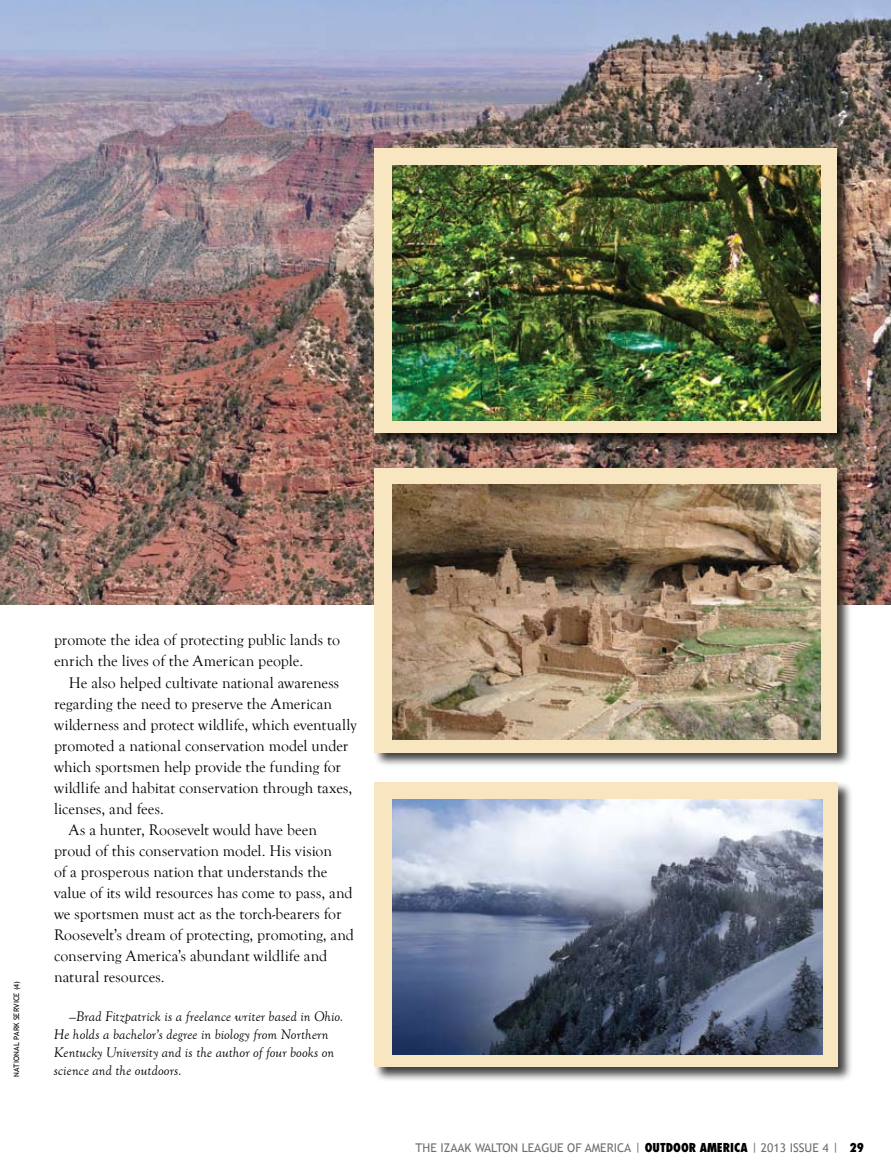
<style>
.page{position:relative;width:891px;height:1175px;background:#fff}
.page>*{position:absolute;margin:0;border:0;box-sizing:border-box;transform-origin:0 0}
.t1{font:15.75px/21px "Goudy Old Style T";color:#000}
.t2{font:italic 14.25px/18px "Goudy Old Style T";letter-spacing:.01em;color:#000}
.t3{font:12px "Trebuchet MS";color:#6d6f71}
.t4{font:7.5px "Trebuchet MS";color:#000}
.s1{font-family:"Futura Std";font-weight:800;font-stretch:condensed;color:#000}
</style>
<div class="page">
<img style="left:0;top:0;width:891px;height:604px">
<div style="left:374px;top:781px;width:480px;height:301px;background:#000;opacity:.75"></div>
<div style="left:375px;top:782px;width:463px;height:284px;background:#f7e6bf"></div>
<img style="left:393px;top:799px;width:430px;height:255px">
<div style="left:374px;top:467px;width:479px;height:300px;background:#000;opacity:.75"></div>
<div style="left:375px;top:468px;width:462px;height:284px;background:#f7e6bf"></div>
<img style="left:393px;top:485px;width:427px;height:254px">
<div style="left:374px;top:148px;width:479px;height:300px;background:#000;opacity:.75"></div>
<div style="left:375px;top:148px;width:462px;height:285px;background:#f7e6bf"></div>
<img style="left:393px;top:166px;width:427px;height:254px">
<p class="t4" style="left:12px;top:1076px;width:97px;rotate:-90deg">National Park Service (4)</p>
<p class="t1" style="left:54px;top:630px;width:287px">promote the idea of protecting public lands to enrich the lives of the American people.</p>
<p class="t1" style="left:69px;top:672px;width:272px">He also helped cultivate national awareness</p>
<p class="t1" style="left:54px;top:693px;width:280px">regarding the need to preserve the American</p>
<p class="t1" style="left:54px;top:714px;width:304px">wilderness and protect wildlife, which eventually</p>
<p class="t1" style="left:54px;top:735px;width:296px">promoted a national conservation model under</p>
<p class="t1" style="left:54px;top:756px;width:289px">which sportsmen help provide the funding for</p>
<p class="t1" style="left:54px;top:777px;width:300px">wildlife and habitat conservation through taxes,</p>
<p class="t1" style="left:54px;top:798px;width:111px">licenses, and fees.</p>
<p class="t1" style="left:69px;top:819px;width:250px">As a hunter, Roosevelt would have been</p>
<p class="t1" style="left:54px;top:840px;width:280px">proud of this conservation model. His vision</p>
<p class="t1" style="left:54px;top:861px;width:275px">of a prosperous nation that understands the</p>
<p class="t1" style="left:54px;top:882px;width:300px">value of its wild resources has come to pass, and</p>
<p class="t1" style="left:54px;top:903px;width:289px">we sportsmen must act as the torch-bearers for</p>
<p class="t1" style="left:54px;top:924px;width:302px">Roosevelt’s dream of protecting, promoting, and</p>
<p class="t1" style="left:54px;top:945px;width:275px">conserving America’s abundant wildlife and</p>
<p class="t1" style="left:54px;top:966px;width:112px">natural resources.</p>
<p class="t2" style="left:54px;top:1007px;width:291px;text-indent:15px">—Brad Fitzpatrick is a freelance writer based in Ohio.<br>He holds a bachelor’s degree in biology from Northern<br>Kentucky University and is the author of four books on</p>
<p class="t2" style="left:54px;top:1061px;width:129px">science and the outdoors.</p>
<p class="t3" style="left:416px;top:1140px;width:450px">THE IZAAK WALTON LEAGUE OF AMERICA | <span class="s1">OUTDOOR AMERICA</span> | 2013 ISSUE 4 | <span class="s1">29</span></p>
</div>
